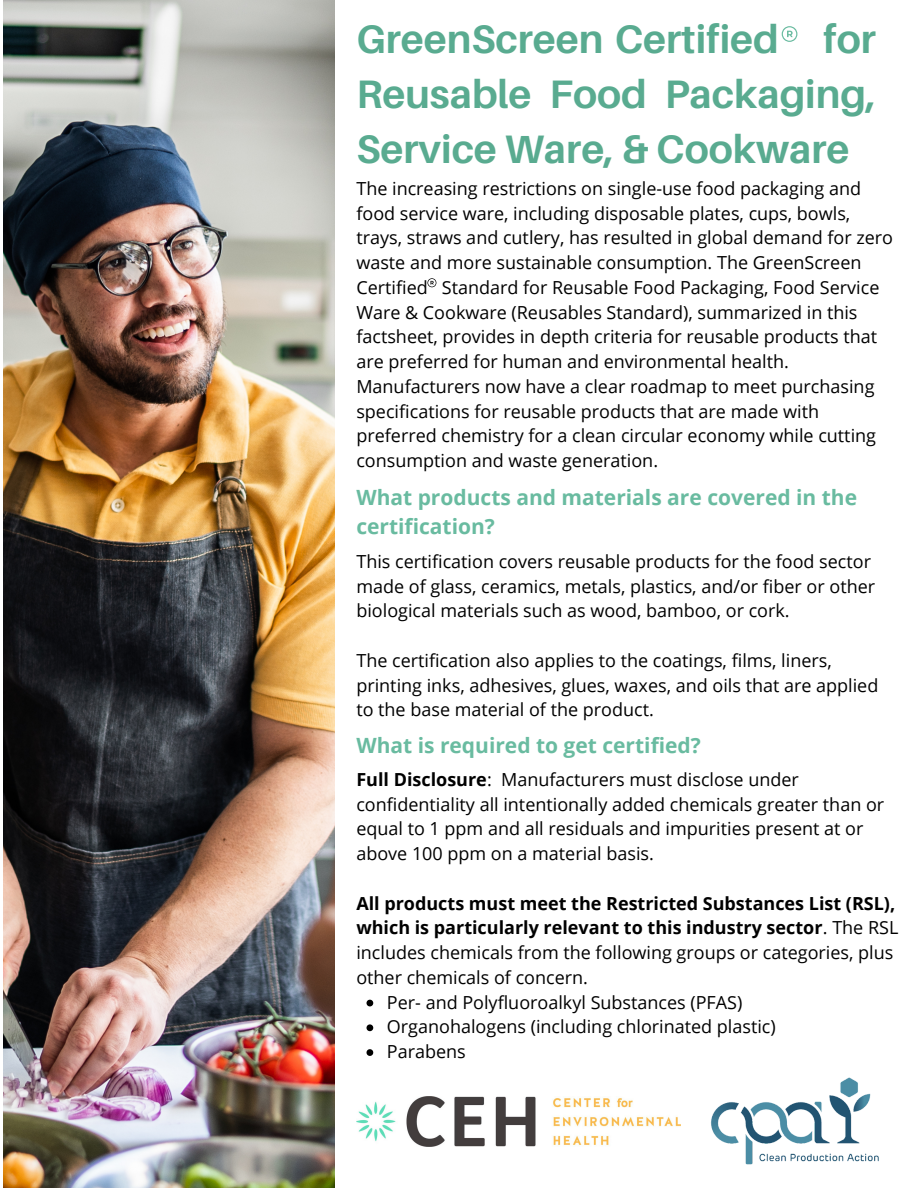
<style>
.page{position:relative;width:918px;height:1188px;background:#fff}
.page>*{position:absolute;margin:0;border:0;box-sizing:border-box;transform-origin:0 0}
.t1{font:700 39.75px/55.2px "Aileron";color:#59ab90;text-align:justify}
.t2{font:700 21px/29.2px "Open Sans";color:#69bba0}
.t3{font:18px/24.8px "Open Sans";color:#000}
.t4{font:700 18px/24.8px "Open Sans";color:#000}
.s1{font-weight:700}
.s2{font-weight:400}
</style>
<div class="page">
<svg style="left:782px;top:26px;width:15px;height:16px"></svg>
<svg style="left:427px;top:278px;width:9px;height:9px"></svg>
<img style="left:4px;top:0;width:331px;height:1188px">
<img style="left:711px;top:1077px;width:168px;height:88px">
<img style="left:356px;top:1096px;width:324px;height:51px">
<svg style="left:367px;top:1000px;width:6px;height:6px"></svg>
<svg style="left:367px;top:1024px;width:6px;height:7px"></svg>
<svg style="left:367px;top:1049px;width:6px;height:7px"></svg>
<p class="t1" style="left:356px;top:10px;width:521px">GreenScreen Certified for Reusable Food Packaging, Service Ware, &amp; Cookware</p>
<p class="t3" style="left:356px;top:176px;width:538px">The increasing restrictions on single-use food packaging and food service ware, including disposable plates, cups, bowls, trays, straws and cutlery, has resulted in global demand for zero waste and more sustainable consumption. The GreenScreen Certified Standard for Reusable Food Packaging, Food Service Ware &amp; Cookware (Reusables Standard), summarized in this factsheet, provides in depth criteria for reusable products that are preferred for human and environmental health.<br>Manufacturers now have a clear roadmap to meet purchasing specifications for reusable products that are made with preferred chemistry for a clean circular economy while cutting consumption and waste generation.</p>
<p class="t2" style="left:356px;top:482px;width:502px">What products and materials are covered in the certification?</p>
<p class="t3" style="left:356px;top:549px;width:520px">This certification covers reusable products for the food sector made of glass, ceramics, metals, plastics, and/or fiber or other biological materials such as wood, bamboo, or cork.</p>
<p class="t3" style="left:356px;top:648px;width:524px">The certification also applies to the coatings, films, liners, printing inks, adhesives, glues, waxes, and oils that are applied to the base material of the product.</p>
<p class="t2" style="left:356px;top:731px;width:346px">What is required to get certified?</p>
<p class="t3" style="left:356px;top:767px;width:529px"><span class="s1">Full Disclosure</span>: Manufacturers must disclose under confidentiality all intentionally added chemicals greater than or equal to 1 ppm and all residuals and impurities present at or above 100 ppm on a material basis.</p>
<p class="t4" style="left:356px;top:890px;width:544px">All products must meet the Restricted Substances List (RSL), which is particularly relevant to this industry sector<span class="s2">. The RSL includes chemicals from the following groups or categories, plus other chemicals of concern.</span></p>
<p class="t3" style="left:387px;top:989px;width:357px">Per- and Polyfluoroalkyl Substances (PFAS)</p>
<p class="t3" style="left:387px;top:1014px;width:390px">Organohalogens (including chlorinated plastic)</p>
<p class="t3" style="left:387px;top:1039px;width:80px">Parabens</p>
</div>
